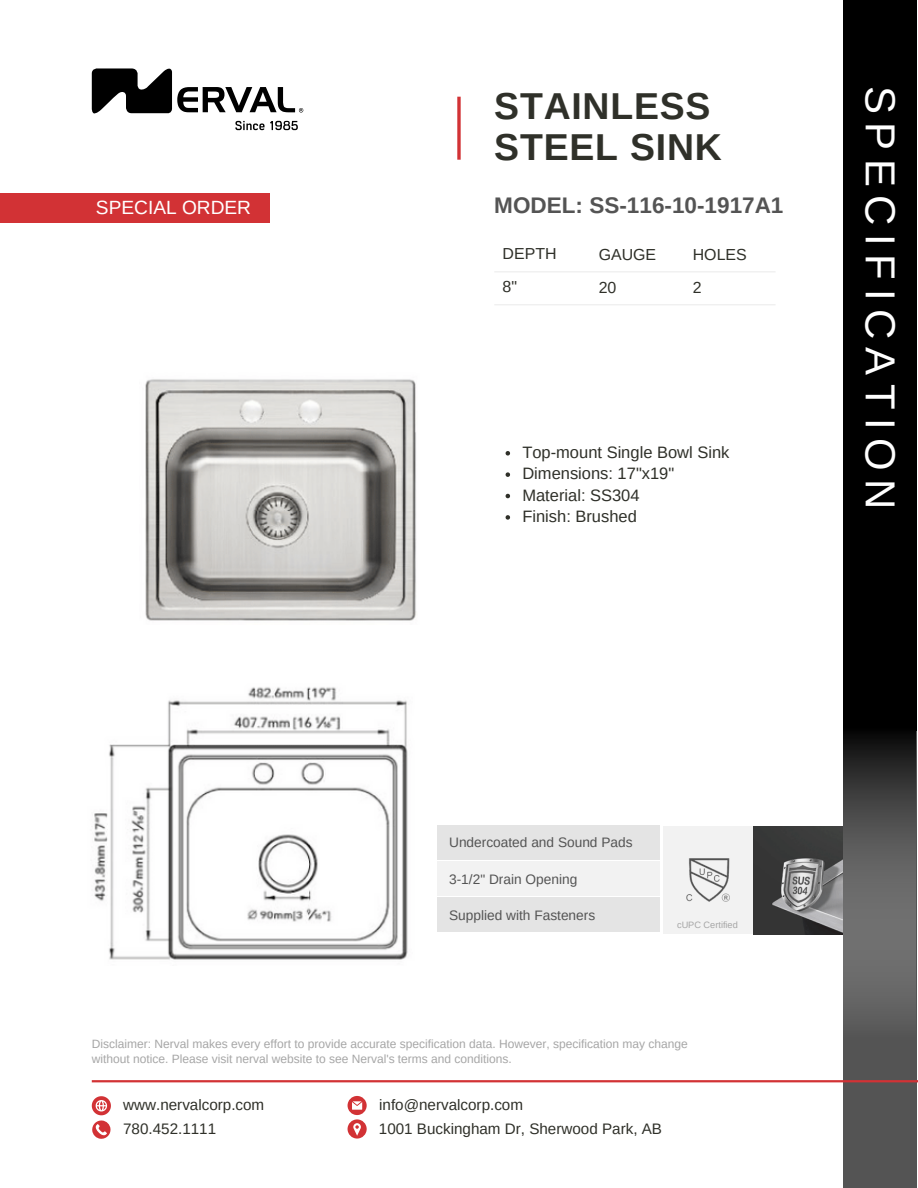
<style>
.page{position:relative;width:918px;height:1188px;background:#fff}
.page>*{position:absolute;margin:0;border:0;box-sizing:border-box;transform-origin:0 0}
.t1{font:42px "Arimo";letter-spacing:.205em;color:#fff}
.t2{font:700 37.5px/40.5px "Arimo";letter-spacing:.02em;color:#2f3029}
.t3{font:700 22.5px "Arimo";color:#545454}
.t4{font:19.2px "Arimo";color:#fff}
.t5{font:16.5px/21.3px "Arimo";color:#2f3029}
.t6{font:15.9px/33.2px "Arimo";color:#2f3029}
.t7{font:15.15px/24.3px "Arimo";color:#2f3029}
.t8{font:13.65px "Arimo";color:#545454}
.t9{font:12px/15px "Arimo";color:#a6a6a6}
.t10{font:9.15px "Arimo";color:#a6a6a6}
</style>
<div class="page">
<div style="left:843px;top:0;width:73px;height:1188px;background:#000"></div>
<svg style="left:235px;top:121px;width:63px;height:9px"></svg>
<svg style="left:92px;top:68px;width:211px;height:46px"></svg>
<div style="left:843px;top:732px;width:73px;height:456px;background:#545454"></div>
<hr style="left:92px;top:1080px;width:826px;height:2px;background:#d23235">
<svg style="left:348px;top:1096px;width:19px;height:43px"></svg>
<svg style="left:92px;top:1096px;width:19px;height:43px"></svg>
<hr style="left:494px;top:271px;width:282px;height:1px;background:#d9d9d9">
<hr style="left:494px;top:304px;width:282px;height:1px;background:#d9d9d9">
<svg style="left:457px;top:97px;width:4px;height:63px"></svg>
<svg style="left:843px;top:732px;width:72px;height:284px"></svg>
<div style="left:437px;top:825px;width:223px;height:35px;background:#e4e4e4"></div>
<div style="left:437px;top:861px;width:223px;height:35px;background:#f2f2f2"></div>
<div style="left:437px;top:898px;width:223px;height:34px;background:#e4e4e4"></div>
<div style="left:663px;top:826px;width:89px;height:108px;background:#f2f2f2"></div>
<img style="left:686px;top:858px;width:44px;height:44px">
<img style="left:754px;top:826px;width:89px;height:108px">
<img style="left:145px;top:379px;width:272px;height:242px">
<svg style="left:506px;top:451px;width:4px;height:5px"></svg>
<svg style="left:506px;top:472px;width:4px;height:5px"></svg>
<svg style="left:506px;top:494px;width:4px;height:4px"></svg>
<svg style="left:506px;top:515px;width:4px;height:5px"></svg>
<div style="left:0;top:194px;width:270px;height:29px;background:#d23235"></div>
<img style="left:94px;top:687px;width:314px;height:273px">
<h3 class="t4" style="left:96px;top:197px;width:157px">SPECIAL ORDER</h3>
<h2 class="t2" style="left:494px;top:86px;width:229px">STAINLESS<br>STEEL SINK</h2>
<h3 class="t3" style="left:494px;top:193px;width:291px">MODEL: SS-116-10-1917A1</h3>
<h3 class="t6" style="left:503px;top:237px;width:55px;line-height:32.7px">DEPTH<br>8"</h3>
<h3 class="t6" style="left:599px;top:238px;width:59px">GAUGE<br>20</h3>
<h3 class="t6" style="left:693px;top:238px;width:56px">HOLES<br>2</h3>
<h3 class="t5" style="left:522px;top:441px;width:209px">Top-mount Single Bowl Sink<br>Dimensions: 17"x19"<br>Material: SS304<br>Finish: Brushed</h3>
<h1 class="t1" style="left:904px;top:86px;width:425px;rotate:90deg">SPECIFICATION</h1>
<p class="t8" style="left:449px;top:835px;width:185px">Undercoated and Sound Pads</p>
<p class="t8" style="left:449px;top:871px;width:130px">3-1/2" Drain Opening</p>
<p class="t8" style="left:449px;top:908px;width:148px">Supplied with Fasteners</p>
<p class="t10" style="left:677px;top:919px;width:62px">cUPC Certified</p>
<p class="t9" style="left:92px;top:1037px;width:597px">Disclaimer: Nerval makes every effort to provide accurate specification data. However, specification may change without notice. Please visit nerval website to see Nerval's terms and conditions.</p>
<p class="t7" style="left:123px;top:1092px;width:143px">www.nervalcorp.com<br>780.452.1111</p>
<p class="t7" style="left:379px;top:1093px;width:145px">info@nervalcorp.com</p>
<p class="t7" style="left:379px;top:1117px;width:285px">1001 Buckingham Dr, Sherwood Park, AB</p>
</div>
